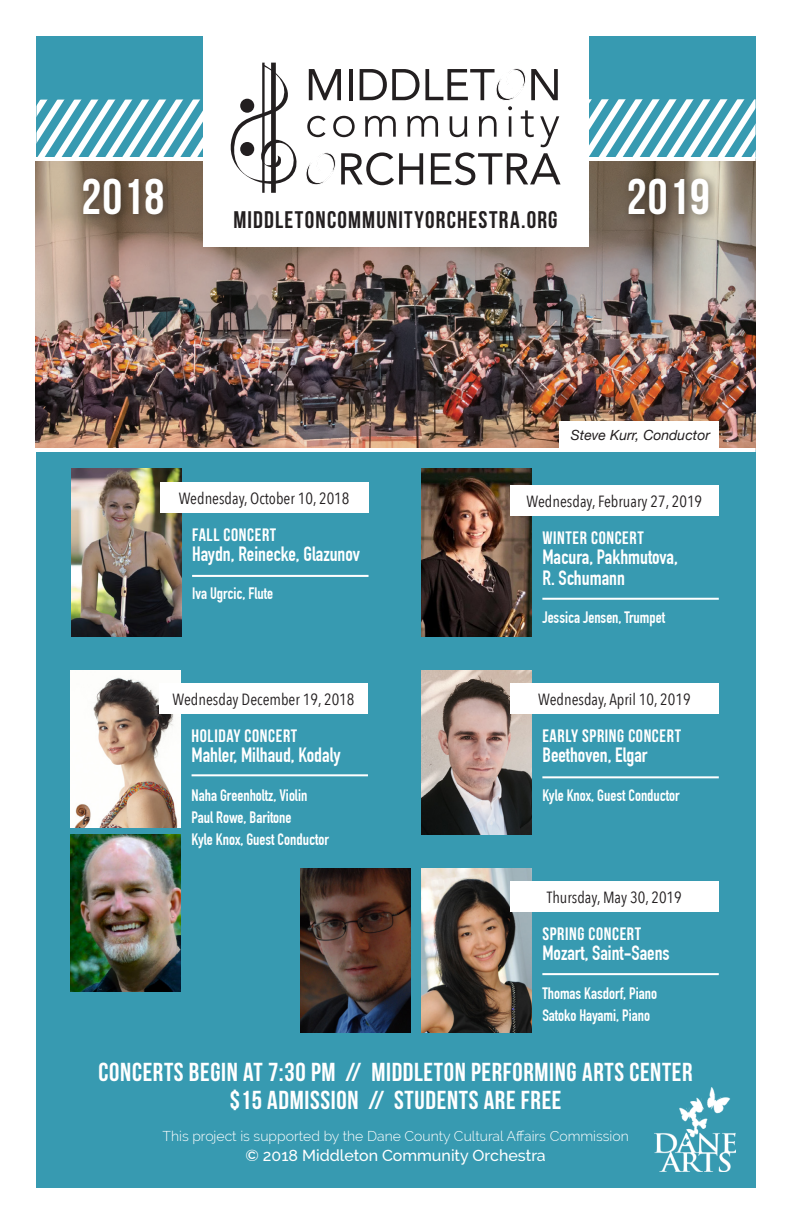
<style>
.page{position:relative;width:792px;height:1224px;background:#fff}
.page>*{position:absolute;margin:0;border:0;box-sizing:border-box;transform-origin:0 0}
.t1{font:50px "Bebas Neue";letter-spacing:.025em;color:#fff}
.t2{font:26px/28px "Bebas Neue";letter-spacing:.025em;color:#fff;text-align:center}
.t3{font:24px "Bebas Neue";letter-spacing:.05em;color:#231f20}
.t4{font:700 20.2px/20.2px "DIN Condensed";color:#fff}
.t5{font:18px "Bebas Neue";letter-spacing:.035em;color:#fff}
.t6{font:700 16.2px "DIN Condensed";color:#fff}
.t7{font:16.2px "Avenir Next Condensed";color:#231f20}
.t8{font:500 16px "Raleway";color:#fff}
.t9{font:300 14px "Raleway";color:#fff}
.t10{font:italic 14px "Helvetica Neue";color:#231f20}
</style>
<div class="page">
<div style="left:36px;top:36px;width:720px;height:1152px;background:#379ab1"></div>
<img style="left:36px;top:161px;width:720px;height:287px">
<svg style="left:36px;top:99px;width:720px;height:58px"></svg>
<div style="left:203px;top:36px;width:385px;height:210px;background:#fff"></div>
<div style="left:79px;top:172px;width:95px;height:53px;background:#231f20;opacity:.45"></div>
<div style="left:624px;top:172px;width:95px;height:53px;background:#231f20;opacity:.45"></div>
<img style="left:71px;top:670px;width:110px;height:157px">
<div style="left:159px;top:683px;width:209px;height:31px;background:#fff"></div>
<hr style="left:192px;top:774px;width:176px;height:2px;background:#fff">
<img style="left:71px;top:835px;width:110px;height:157px">
<img style="left:422px;top:868px;width:110px;height:165px">
<img style="left:301px;top:868px;width:110px;height:165px">
<div style="left:510px;top:881px;width:209px;height:31px;background:#fff"></div>
<hr style="left:542px;top:973px;width:177px;height:2px;background:#fff">
<img style="left:71px;top:469px;width:110px;height:168px">
<div style="left:160px;top:482px;width:209px;height:31px;background:#fff"></div>
<hr style="left:192px;top:575px;width:177px;height:2px;background:#fff">
<hr style="left:542px;top:776px;width:177px;height:2px;background:#fff">
<img style="left:422px;top:670px;width:110px;height:165px">
<div style="left:510px;top:683px;width:209px;height:31px;background:#fff"></div>
<img style="left:422px;top:469px;width:110px;height:168px">
<div style="left:510px;top:485px;width:209px;height:31px;background:#fff"></div>
<hr style="left:542px;top:598px;width:177px;height:2px;background:#fff">
<img style="left:655px;top:1088px;width:81px;height:84px">
<div style="left:560px;top:421px;width:159px;height:29px;background:#fff"></div>
<hr style="left:33px;top:448px;width:723px;height:4px;background:#fff">
<hr style="left:33px;top:157px;width:723px;height:4px;background:#fff">
<hr style="left:262px;top:63px;width:3px;height:130px;background:#231f20">
<div style="left:271px;top:63px;width:5px;height:130px;background:#231f20"></div>
<svg style="left:306px;top:68px;width:255px;height:117px"></svg>
<svg style="left:230px;top:64px;width:67px;height:120px"></svg>
<p class="t1" style="left:81px;top:169px;width:84px">2018</p>
<p class="t1" style="left:627px;top:169px;width:84px">2019</p>
<p class="t3" style="left:234px;top:207px;width:326px">MIDDLETONCOMMUNITYORCHESTRA.ORG</p>
<p class="t7" style="left:179px;top:484px;width:172px">Wednesday, October 10, 2018</p>
<p class="t5" style="left:192px;top:525px;width:86px">FALL CONCERT</p>
<p class="t4" style="left:192px;top:544px;width:169px">Haydn, Reinecke, Glazunov</p>
<p class="t6" style="left:192px;top:584px;width:82px">Iva Ugrcic, Flute</p>
<p class="t7" style="left:173px;top:685px;width:183px">Wednesday December 19, 2018</p>
<p class="t5" style="left:192px;top:726px;width:107px">HOLIDAY CONCERT</p>
<p class="t4" style="left:192px;top:745px;width:151px">Mahler, Milhaud, Kodaly</p>
<p class="t6" style="left:192px;top:786px;width:117px">Naha Greenholtz, Violin</p>
<p class="t6" style="left:192px;top:808px;width:102px">Paul Rowe, Baritone</p>
<p class="t6" style="left:192px;top:830px;width:139px">Kyle Knox, Guest Conductor</p>
<p class="t10" style="left:571px;top:425px;width:141px">Steve Kurr, Conductor</p>
<p class="t7" style="left:527px;top:488px;width:177px">Wednesday, February 27, 2019</p>
<p class="t5" style="left:542px;top:528px;width:103px">WINTER CONCERT</p>
<p class="t4" style="left:542px;top:547px;width:137px">Macura, Pakhmutova,<br>R. Schumann</p>
<p class="t6" style="left:542px;top:608px;width:124px">Jessica Jensen, Trumpet</p>
<p class="t7" style="left:538px;top:685px;width:154px">Wednesday, April 10, 2019</p>
<p class="t5" style="left:542px;top:726px;width:140px">EARLY SPRING CONCERT</p>
<p class="t4" style="left:542px;top:745px;width:107px">Beethoven, Elgar</p>
<p class="t6" style="left:542px;top:786px;width:139px">Kyle Knox, Guest Conductor</p>
<p class="t7" style="left:547px;top:883px;width:136px">Thursday, May 30, 2019</p>
<p class="t5" style="left:542px;top:924px;width:100px">SPRING CONCERT</p>
<p class="t4" style="left:542px;top:943px;width:129px">Mozart, Saint-Saens</p>
<p class="t6" style="left:542px;top:984px;width:116px">Thomas Kasdorf, Piano</p>
<p class="t6" style="left:542px;top:1006px;width:109px">Satoko Hayami, Piano</p>
<p class="t2" style="left:99px;top:1057px;width:595px">CONCERTS BEGIN AT 7:30 PM // MIDDLETON PERFORMING ARTS CENTER $15 ADMISSION // STUDENTS ARE FREE</p>
<p class="t9" style="left:163px;top:1128px;width:468px">This project is supported by the Dane County Cultural Affairs Commission</p>
<p class="t8" style="left:245px;top:1146px;width:302px">© 2018 Middleton Community Orchestra</p>
</div>
